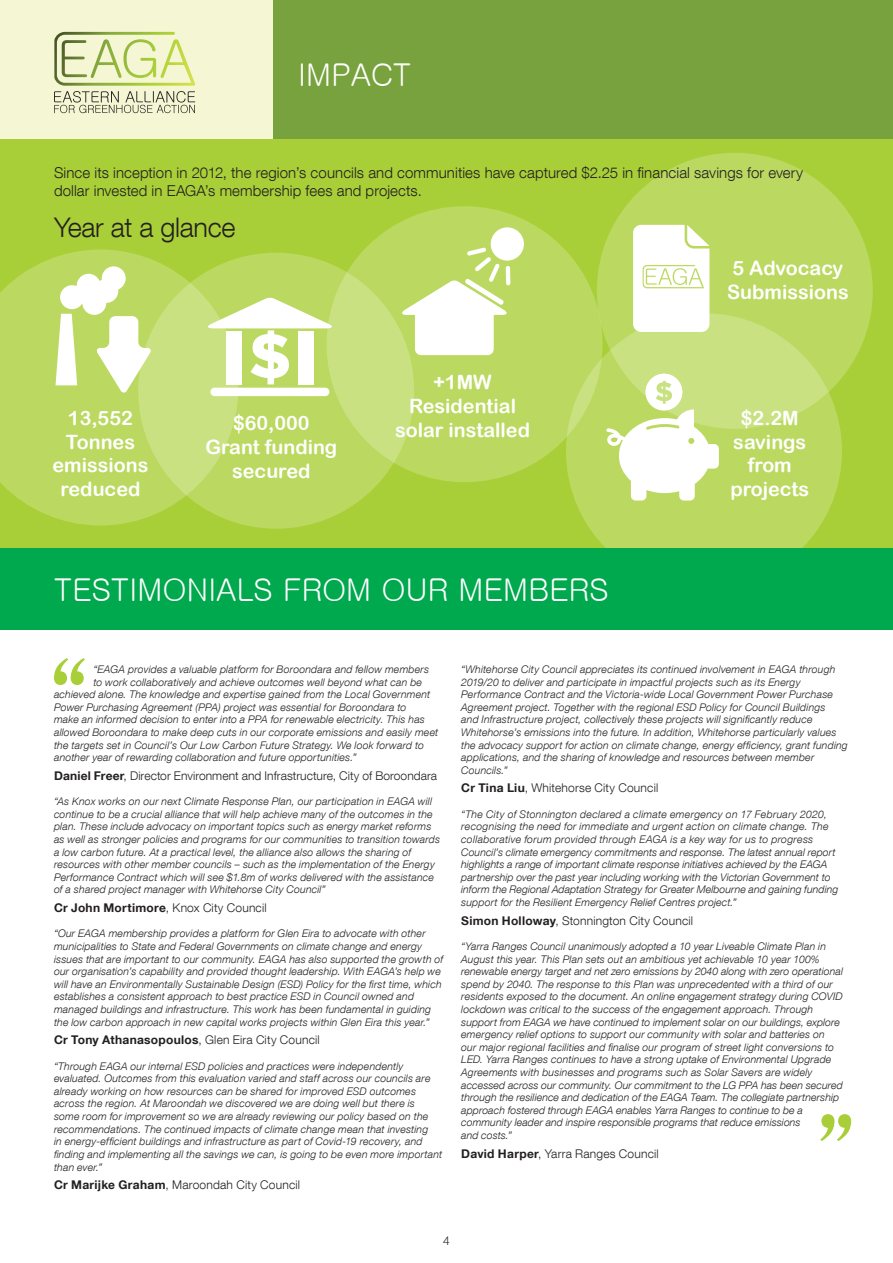
<style>
.page{position:relative;width:893px;height:1263px;background:#fff}
.page>*{position:absolute;margin:0;border:0;box-sizing:border-box;transform-origin:0 0}
.t1{font:31.5px "Gulim";letter-spacing:-.01em;color:#fff}
.t2{font:300 27px "Helvetica Neue LT Com";letter-spacing:-.01em;color:#231f20}
.t3{font:19.8px/23.7px "Arial Rounded MT Bold";color:#fff;text-align:center}
.t4{font:300 15px/18px "Helvetica Neue LT Com";letter-spacing:.005em;color:#231f20}
.t5{font:300 12px "Helvetica Neue LT Com";letter-spacing:.015em;color:#231f20}
.t6{font:700 12px "Helvetica Neue LT Com";letter-spacing:.02em;color:#231f20}
.t7{font:300 12px "Helvetica Neue";color:#231f20}
.t8{font:italic 300 10.5px/12.6px "Helvetica Neue LT Com";letter-spacing:.02em;color:#231f20}
.s1{font-weight:700}
.s2{font-weight:300}
</style>
<div class="page">
<div style="left:0;top:138px;width:893px;height:411px;background:#a9cf38"></div>
<div style="left:327px;top:206px;width:276px;height:276px;background:#bbd961;border-radius:50%"></div>
<div style="left:597px;top:153px;width:276px;height:276px;background:#bbd961;border-radius:50%"></div>
<svg style="left:566px;top:313px;width:276px;height:276px;background:#bfdb6c"></svg>
<svg style="left:138px;top:253px;width:276px;height:276px;background:#bfdb6b"></svg>
<svg style="left:0;top:250px;width:238px;height:275px;background:#bcd964"></svg>
<div style="left:272px;top:0;width:621px;height:138px;background:#77a23d"></div>
<div style="left:0;top:549px;width:893px;height:81px;background:#00a94e"></div>
<div style="left:0;top:0;width:272px;height:138px;background:#f4f6d4"></div>
<svg style="left:54px;top:658px;width:31px;height:27px"></svg>
<svg style="left:820px;top:1114px;width:31px;height:27px"></svg>
<svg style="left:54px;top:32px;width:141px;height:81px"></svg>
<svg style="left:56px;top:266px;width:96px;height:127px;background:#d9eaa7"></svg>
<div style="left:226px;top:332px;width:16px;height:53px;background:#fff"></div>
<div style="left:298px;top:332px;width:15px;height:53px;background:#fff"></div>
<svg style="left:206px;top:297px;width:128px;height:87px;background:#dbebad"></svg>
<div style="left:210px;top:388px;width:119px;height:8px;background:#fff;border-radius:4px"></div>
<div style="left:491px;top:227px;width:33px;height:34px;background:#fff;border-radius:50%"></div>
<hr style="left:506px;top:266px;width:4px;height:19px;background:#fff;border-radius:2px">
<svg style="left:400px;top:247px;width:108px;height:108px"></svg>
<svg style="left:633px;top:225px;width:76px;height:107px;background:#f8fbf0"></svg>
<svg style="left:606px;top:374px;width:113px;height:126px;background:#dfedb4"></svg>
<p class="t1" style="left:298px;top:59px;width:115px">IMPACT</p>
<p class="t4" style="left:54px;top:164px;width:751px">Since its inception in 2012, the region’s councils and communities have captured $2.25 in financial savings for every dollar invested in EAGA’s membership fees and projects.</p>
<p class="t2" style="left:54px;top:211px;width:183px">Year at a glance</p>
<p class="t3" style="left:68px;top:406px;width:66px">13,552</p>
<p class="t3" style="left:52px;top:429px;width:97px">Tonnes emissions reduced</p>
<p class="t3" style="left:233px;top:411px;width:78px">$60,000</p>
<p class="t3" style="left:205px;top:435px;width:133px">Grant funding secured</p>
<p class="t3" style="left:433px;top:370px;width:60px">+1MW</p>
<p class="t3" style="left:395px;top:394px;width:136px">Residential solar installed</p>
<p class="t1" style="left:54px;top:574px;width:557px">TESTIMONIALS FROM OUR MEMBERS</p>
<p class="t3" style="left:727px;top:256px;width:123px;text-align:left">5 Advocacy<br>Submissions</p>
<p class="t3" style="left:741px;top:406px;width:59px">$2.2M</p>
<p class="t3" style="left:730px;top:429px;width:80px">savings from projects</p>
<p class="t8" style="left:93px;top:663px;width:337px">“EAGA provides a valuable platform for Boroondara and fellow members</p>
<p class="t8" style="left:93px;top:675px;width:330px">to work collaboratively and achieve outcomes well beyond what can be</p>
<p class="t8" style="left:54px;top:688px;width:378px">achieved alone. The knowledge and expertise gained from the Local Government</p>
<p class="t8" style="left:54px;top:701px;width:354px">Power Purchasing Agreement (PPA) project was essential for Boroondara to</p>
<p class="t8" style="left:54px;top:713px;width:372px">make an informed decision to enter into a PPA for renewable electricity. This has</p>
<p class="t8" style="left:54px;top:726px;width:386px">allowed Boroondara to make deep cuts in our corporate emissions and easily meet</p>
<p class="t8" style="left:54px;top:738px;width:372px">the targets set in Council’s Our Low Carbon Future Strategy. We look forward to</p>
<p class="t8" style="left:54px;top:751px;width:304px">another year of rewarding collaboration and future opportunities.”</p>
<p class="t5" style="left:54px;top:768px;width:385px"><span class="s1">Daniel Freer</span>, Director Environment and Infrastructure, City of Boroondara</p>
<p class="t8" style="left:54px;top:795px;width:388px">“As Knox works on our next Climate Response Plan, our participation in EAGA will continue to be a crucial alliance that will help achieve many of the outcomes in the plan. These include advocacy on important topics such as energy market reforms as well as stronger policies and programs for our communities to transition towards a low carbon future. At a practical level, the alliance also allows the sharing of resources with other member councils – such as the implementation of the Energy Performance Contract which will see $1.8m of works delivered with the assistance of a shared project manager with Whitehorse City Council”</p>
<p class="t5" style="left:54px;top:900px;width:214px"><span class="s1">Cr John Mortimore</span>, Knox City Council</p>
<p class="t8" style="left:54px;top:927px;width:391px">“Our EAGA membership provides a platform for Glen Eira to advocate with other municipalities to State and Federal Governments on climate change and energy issues that are important to our community. EAGA has also supported the growth of our organisation’s capability and provided thought leadership. With EAGA’s help we will have an Environmentally Sustainable Design (ESD) Policy for the first time, which establishes a consistent approach to best practice ESD in Council owned and managed buildings and infrastructure. This work has been fundamental in guiding the low carbon approach in new capital works projects within Glen Eira this year.”</p>
<p class="t6" style="left:54px;top:1032px;width:267px">Cr Tony Athanasopoulos<span class="s2">, Glen Eira City Council</span></p>
<p class="t8" style="left:54px;top:1059px;width:390px">“Through EAGA our internal ESD policies and practices were independently evaluated. Outcomes from this evaluation varied and staff across our councils are already working on how resources can be shared for improved ESD outcomes across the region. At Maroondah we discovered we are doing well but there is some room for improvement so we are already reviewing our policy based on the recommendations. The continued impacts of climate change mean that investing<br>in energy-efficient buildings and infrastructure as part of Covid-19 recovery, and finding and implementing all the savings we can, is going to be even more important than ever.”</p>
<p class="t5" style="left:54px;top:1177px;width:248px"><span class="s1">Cr Marijke Graham</span>, Maroondah City Council</p>
<p class="t8" style="left:461px;top:663px;width:388px">“Whitehorse City Council appreciates its continued involvement in EAGA through 2019/20 to deliver and participate in impactful projects such as its Energy Performance Contract and the Victoria-wide Local Government Power Purchase Agreement project. Together with the regional ESD Policy for Council Buildings<br>and Infrastructure project, collectively these projects will significantly reduce Whitehorse’s emissions into the future. In addition, Whitehorse particularly values the advocacy support for action on climate change, energy efficiency, grant funding applications, and the sharing of knowledge and resources between member Councils.”</p>
<p class="t5" style="left:461px;top:781px;width:199px"><span class="s1">Cr Tina Liu</span>, Whitehorse City Council</p>
<p class="t8" style="left:461px;top:808px;width:378px">“The City of Stonnington declared a climate emergency on 17 February 2020, recognising the need for immediate and urgent action on climate change. The collaborative forum provided through EAGA is a key way for us to progress Council’s climate emergency commitments and response. The latest annual report highlights a range of important climate response initiatives achieved by the EAGA partnership over the past year including working with the Victorian Government to inform the Regional Adaptation Strategy for Greater Melbourne and gaining funding support for the Resilient Emergency Relief Centres project.”</p>
<p class="t5" style="left:461px;top:913px;width:233px"><span class="s1">Simon Holloway</span>, Stonnington City Council</p>
<p class="t8" style="left:461px;top:940px;width:383px">“Yarra Ranges Council unanimously adopted a 10 year Liveable Climate Plan in August this year. This Plan sets out an ambitious yet achievable 10 year 100% renewable energy target and net zero emissions by 2040 along with zero operational spend by 2040. The response to this Plan was unprecedented with a third of our residents exposed to the document. An online engagement strategy during COVID lockdown was critical to the success of the engagement approach. Through support from EAGA we have continued to implement solar on our buildings, explore emergency relief options to support our community with solar and batteries on<br>our major regional facilities and finalise our program of street light conversions to LED. Yarra Ranges continues to have a strong uptake of Environmental Upgrade Agreements with businesses and programs such as Solar Savers are widely accessed across our community. Our commitment to the LG PPA has been secured through the resilience and dedication of the EAGA Team. The collegiate partnership approach fostered through EAGA enables Yarra Ranges to continue to be a community leader and inspire responsible programs that reduce emissions<br>and costs.”</p>
<p class="t5" style="left:461px;top:1146px;width:199px"><span class="s1">David Harper</span>, Yarra Ranges Council</p>
<p class="t7" style="left:443px;top:1231px;width:8px">4</p>
</div>
